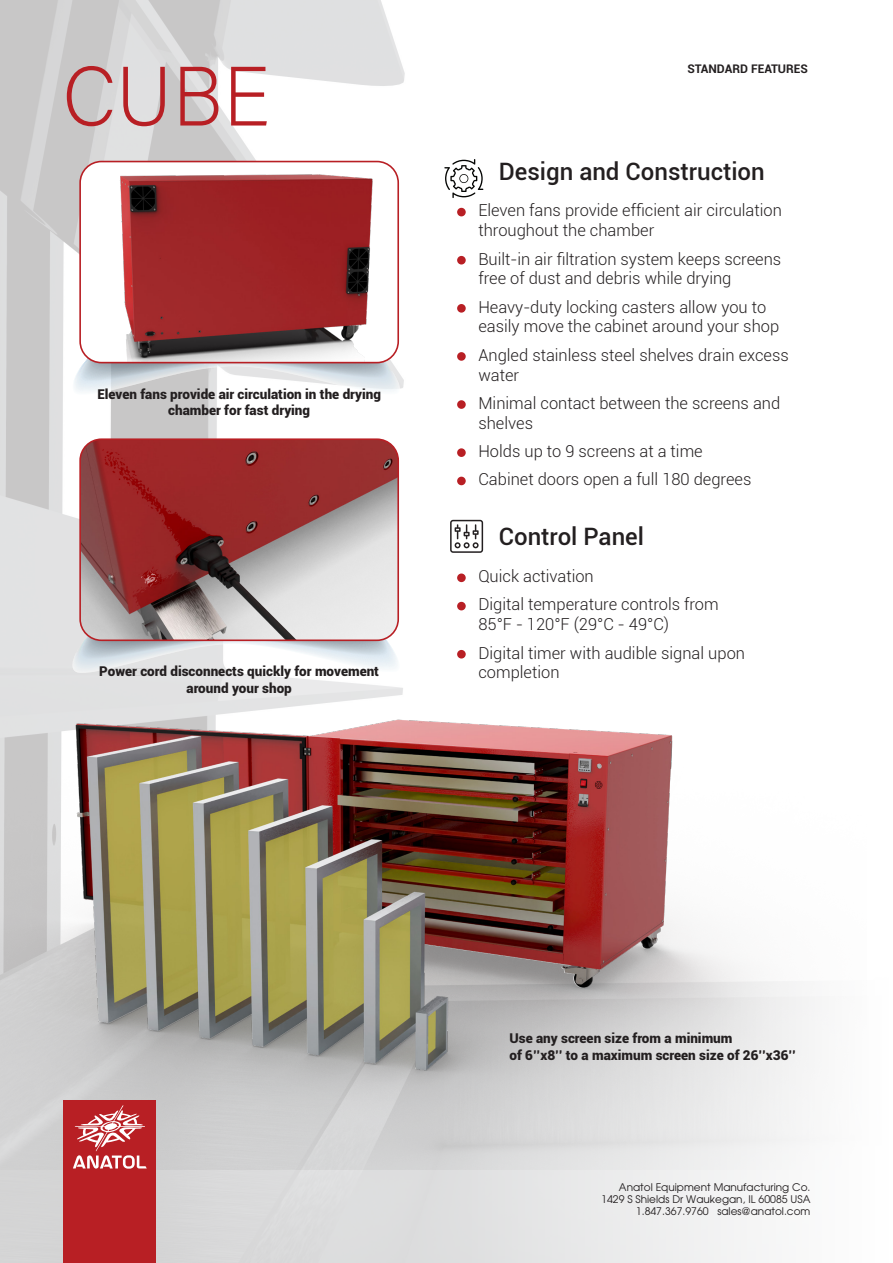
<style>
.page{position:relative;width:893px;height:1263px;background:#fff}
.page>*{position:absolute;margin:0;border:0;box-sizing:border-box;transform-origin:0 0}
.t1{font:84px "Acumin Variable Concept";color:#b81f24;scale:.95 1}
.t2{font:500 24px "Roboto";color:#231f20}
.t3{font:300 16.5px/19.8px "Roboto";color:#231f20}
.t4{font:900 13.5px/16.2px "Roboto";color:#231f20;text-align:center}
.t5{font:700 12px "Roboto";color:#231f20}
.t6{font:10.5px/12px "Avant Garde";color:#231f20;text-align:right}
</style>
<div class="page">
<img style="left:0;top:0;width:769px;height:1263px">
<img style="left:0;top:691px;width:820px;height:478px">
<img style="left:38px;top:691px;width:664px;height:412px">
<div style="left:64px;top:1100px;width:92px;height:163px;background:#b81f24"></div>
<svg style="left:73px;top:1105px;width:74px;height:64px"></svg>
<svg style="left:444px;top:159px;width:39px;height:39px"></svg>
<div style="left:457px;top:208px;width:9px;height:8px;background:#b81f24;border-radius:50%"></div>
<div style="left:457px;top:256px;width:9px;height:8px;background:#b81f24;border-radius:50%"></div>
<div style="left:457px;top:304px;width:9px;height:9px;background:#b81f24;border-radius:50%"></div>
<div style="left:457px;top:352px;width:9px;height:9px;background:#b81f24;border-radius:50%"></div>
<div style="left:457px;top:400px;width:9px;height:9px;background:#b81f24;border-radius:50%"></div>
<div style="left:457px;top:448px;width:9px;height:9px;background:#b81f24;border-radius:50%"></div>
<div style="left:457px;top:477px;width:9px;height:8px;background:#b81f24;border-radius:50%"></div>
<div style="left:457px;top:573px;width:9px;height:9px;background:#b81f24;border-radius:50%"></div>
<div style="left:457px;top:602px;width:9px;height:8px;background:#b81f24;border-radius:50%"></div>
<div style="left:457px;top:650px;width:9px;height:8px;background:#b81f24;border-radius:50%"></div>
<svg style="left:450px;top:520px;width:33px;height:33px"></svg>
<svg style="left:72px;top:357px;width:328px;height:38px"></svg>
<img style="left:80px;top:162px;width:318px;height:201px">
<div style="left:79px;top:161px;width:320px;height:202px;border:2px solid #b81f24;border-radius:21px"></div>
<svg style="left:72px;top:635px;width:328px;height:38px"></svg>
<img style="left:80px;top:439px;width:318px;height:201px">
<div style="left:79px;top:438px;width:320px;height:203px;border:2px solid #b81f24;border-radius:21px"></div>
<p class="t1" style="left:62px;top:39px;width:220px">CUBE</p>
<p class="t4" style="left:97px;top:385px;width:285px">Eleven fans provide air circulation in the drying chamber for fast drying</p>
<p class="t4" style="left:99px;top:663px;width:281px">Power cord disconnects quickly for movement around your shop</p>
<p class="t5" style="left:687px;top:60px;width:122px">STANDARD FEATURES</p>
<p class="t2" style="left:499px;top:154px;width:267px">Design and Construction</p>
<p class="t3" style="left:478px;top:200px;width:305px">Eleven fans provide efficient air circulation throughout the chamber</p>
<p class="t3" style="left:478px;top:248px;width:304px">Built-in air filtration system keeps screens free of dust and debris while drying</p>
<p class="t3" style="left:478px;top:296px;width:302px">Heavy-duty locking casters allow you to easily move the cabinet around your shop</p>
<p class="t3" style="left:478px;top:344px;width:312px">Angled stainless steel shelves drain excess water</p>
<p class="t3" style="left:478px;top:392px;width:303px">Minimal contact between the screens and shelves</p>
<p class="t3" style="left:478px;top:441px;width:226px">Holds up to 9 screens at a time</p>
<p class="t3" style="left:478px;top:469px;width:275px">Cabinet doors open a full 180 degrees</p>
<p class="t2" style="left:499px;top:520px;width:147px">Control Panel</p>
<p class="t3" style="left:478px;top:566px;width:117px">Quick activation</p>
<p class="t3" style="left:478px;top:594px;width:242px">Digital temperature controls from<br>85°F - 120°F (29°C - 49°C)</p>
<p class="t3" style="left:478px;top:642px;width:268px">Digital timer with audible signal upon completion</p>
<p class="t4" style="left:509px;top:1030px;width:288px;text-align:left">Use any screen size from a minimum<br>of 6’’x8’’ to a maximum screen size of 26’’x36’’</p>
<p class="t6" style="left:601px;top:1181px;width:211px">Anatol Equipment Manufacturing Co.<br>1429 S Shields Dr Waukegan, IL 60085 USA<br>1.847.367.9760 sales@anatol.com</p>
</div>
